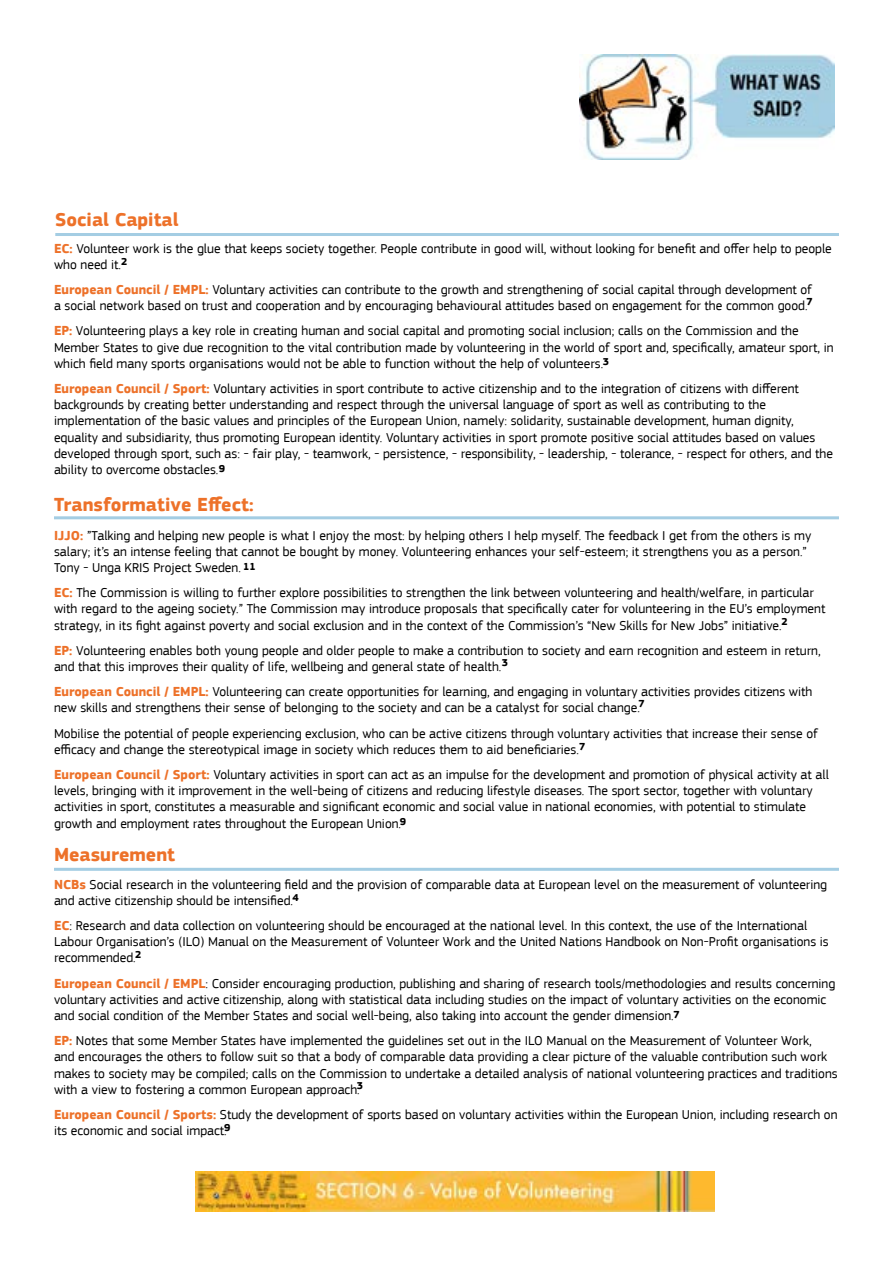
<style>
.page{position:relative;width:893px;height:1263px;background:#fff}
.page>*{position:absolute;margin:0;border:0;box-sizing:border-box;transform-origin:0 0}
.t1{font:700 19.5px "EC Square Sans Pro";color:#ed7129}
.t2{font:13.5px/16.2px "EC Square Sans Pro";color:#000}
.t3{font:700 10.5px "EC Square Sans Pro";color:#000}
.s1{font-weight:700;color:#ed7129}
</style>
<div class="page">
<img style="left:579px;top:54px;width:256px;height:105px">
<hr style="left:54px;top:516px;width:785px;height:3px;background:#a4cde3">
<hr style="left:55px;top:233px;width:784px;height:3px;background:#a4cde3">
<hr style="left:54px;top:868px;width:785px;height:3px;background:#a4cde3">
<img style="left:309px;top:1172px;width:406px;height:39px">
<img style="left:195px;top:1172px;width:114px;height:39px">
<h1 class="t1" style="left:55px;top:208px;width:125px">Social Capital</h1>
<p class="t2" style="left:54px;top:240px;width:779px"><span class="s1">EC:</span> Volunteer work is the glue that keeps society together. People contribute in good will, without looking for benefit and offer help to people who need it.</p>
<p class="t2" style="left:54px;top:281px;width:760px"><span class="s1">European Council / EMPL:</span> Voluntary activities can contribute to the growth and strengthening of social capital through development of a social network based on trust and cooperation and by encouraging behavioural attitudes based on engagement for the common good.</p>
<p class="t2" style="left:54px;top:323px;width:781px"><span class="s1">EP:</span> Volunteering plays a key role in creating human and social capital and promoting social inclusion; calls on the Commission and the<br>Member States to give due recognition to the vital contribution made by volunteering in the world of sport and, specifically, amateur sport, in which field many sports organisations would not be able to function without the help of volunteers.</p>
<p class="t2" style="left:54px;top:380px;width:780px"><span class="s1">European Council / Sport:</span> Voluntary activities in sport contribute to active citizenship and to the integration of citizens with different backgrounds by creating better understanding and respect through the universal language of sport as well as contributing to the implementation of the basic values and principles of the European Union, namely: solidarity, sustainable development, human dignity, equality and subsidiarity, thus promoting European identity. Voluntary activities in sport promote positive social attitudes based on values developed through sport, such as: - fair play, - teamwork, - persistence, - responsibility, - leadership, - tolerance, - respect for others, and the ability to overcome obstacles.</p>
<p class="t3" style="left:121px;top:255px;width:8px">2</p>
<p class="t3" style="left:806px;top:295px;width:8px">7</p>
<p class="t3" style="left:603px;top:356px;width:8px">3</p>
<p class="t3" style="left:219px;top:462px;width:8px">9</p>
<h1 class="t1" style="left:54px;top:493px;width:201px">Transformative Effect:</h1>
<p class="t2" style="left:54px;top:527px;width:759px"><span class="s1">IJJO:</span> ”Talking and helping new people is what I enjoy the most: by helping others I help myself. The feedback I get from the others is my salary; it’s an intense feeling that cannot be bought by money. Volunteering enhances your self-esteem; it strengthens you as a person.”<br>Tony - Unga KRIS Project Sweden.</p>
<p class="t2" style="left:54px;top:585px;width:773px"><span class="s1">EC:</span> The Commission is willing to further explore possibilities to strengthen the link between volunteering and health/welfare, in particular with regard to the ageing society.” The Commission may introduce proposals that specifically cater for volunteering in the EU’s employment strategy, in its fight against poverty and social exclusion and in the context of the Commission’s “New Skills for New Jobs” initiative.</p>
<p class="t2" style="left:54px;top:642px;width:768px"><span class="s1">EP:</span> Volunteering enables both young people and older people to make a contribution to society and earn recognition and esteem in return, and that this improves their quality of life, wellbeing and general state of health.</p>
<p class="t2" style="left:54px;top:684px;width:760px"><span class="s1">European Council / EMPL:</span> Volunteering can create opportunities for learning, and engaging in voluntary activities provides citizens with new skills and strengthens their sense of belonging to the society and can be a catalyst for social change.</p>
<p class="t2" style="left:54px;top:725px;width:765px">Mobilise the potential of people experiencing exclusion, who can be active citizens through voluntary activities that increase their sense of efficacy and change the stereotypical image in society which reduces them to aid beneficiaries.</p>
<p class="t2" style="left:54px;top:766px;width:776px"><span class="s1">European Council / Sport:</span> Voluntary activities in sport can act as an impulse for the development and promotion of physical activity at all levels, bringing with it improvement in the well-being of citizens and reducing lifestyle diseases. The sport sector, together with voluntary activities in sport, constitutes a measurable and significant economic and social value in national economies, with potential to stimulate growth and employment rates throughout the European Union.</p>
<p class="t3" style="left:243px;top:560px;width:14px">11</p>
<p class="t3" style="left:781px;top:615px;width:8px">2</p>
<p class="t3" style="left:502px;top:656px;width:8px">3</p>
<p class="t3" style="left:639px;top:698px;width:8px">7</p>
<p class="t3" style="left:579px;top:740px;width:8px">7</p>
<p class="t3" style="left:400px;top:815px;width:8px">9</p>
<h1 class="t1" style="left:54px;top:843px;width:123px">Measurement</h1>
<p class="t2" style="left:54px;top:876px;width:775px"><span class="s1">NCBs</span> Social research in the volunteering field and the provision of comparable data at European level on the measurement of volunteering and active citizenship should be intensified.</p>
<p class="t2" style="left:54px;top:917px;width:776px"><span class="s1">EC</span>: Research and data collection on volunteering should be encouraged at the national level. In this context, the use of the International<br>Labour Organisation’s (ILO) Manual on the Measurement of Volunteer Work and the United Nations Handbook on Non-Profit organisations is recommended.</p>
<p class="t2" style="left:54px;top:975px;width:783px"><span class="s1">European Council / EMPL</span>: Consider encouraging production, publishing and sharing of research tools/methodologies and results concerning voluntary activities and active citizenship, along with statistical data including studies on the impact of voluntary activities on the economic and social condition of the Member States and social well-being, also taking into account the gender dimension.</p>
<p class="t2" style="left:54px;top:1033px;width:785px"><span class="s1">EP:</span> Notes that some Member States have implemented the guidelines set out in the ILO Manual on the Measurement of Volunteer Work,<br>and encourages the others to follow suit so that a body of comparable data providing a clear picture of the valuable contribution such work makes to society may be compiled; calls on the Commission to undertake a detailed analysis of national volunteering practices and traditions with a view to fostering a common European approach.</p>
<p class="t2" style="left:54px;top:1106px;width:785px"><span class="s1">European Council / Sports:</span> Study the development of sports based on voluntary activities within the European Union, including research on its economic and social impact.</p>
<p class="t3" style="left:292px;top:891px;width:8px">4</p>
<p class="t3" style="left:135px;top:948px;width:8px">2</p>
<p class="t3" style="left:673px;top:1008px;width:8px">7</p>
<p class="t3" style="left:357px;top:1079px;width:8px">3</p>
<p class="t3" style="left:224px;top:1121px;width:8px">9</p>
</div>
